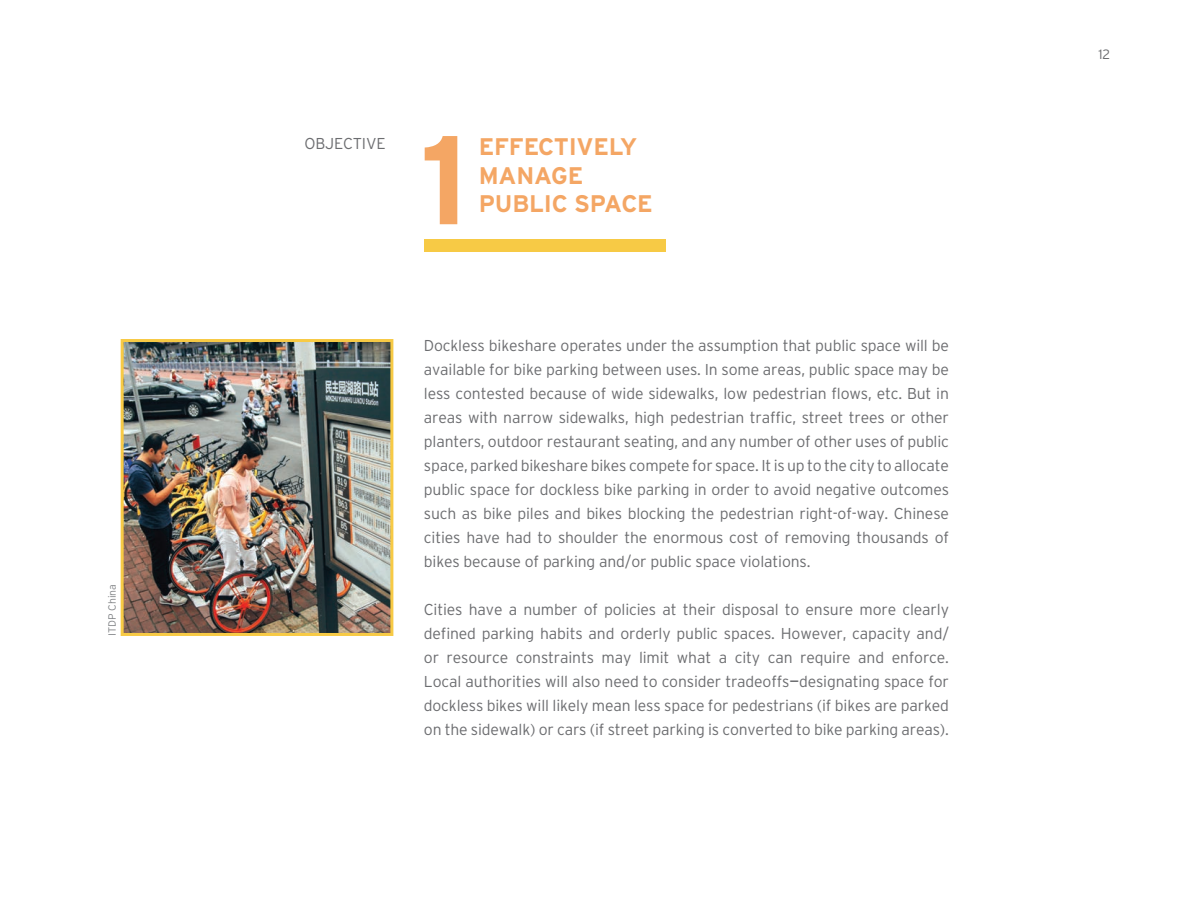
<style>
.page{position:relative;width:1188px;height:918px;background:#fff}
.page>*{position:absolute;margin:0;border:0;box-sizing:border-box;transform-origin:0 0}
.t1{font:700 126px "Interstate";color:#f4a664}
.t2{font:700 24px/28.5px "Interstate";letter-spacing:-.01em;color:#f4a664}
.t3{font:300 15.75px/24px "Interstate";letter-spacing:-.01em;color:#6c6d70;text-align:justify}
.t4{font:300 13.5px "Interstate";color:#6c6d70}
.t5{font:300 10.5px "Interstate";color:#808285}
.s1{font-weight:400}
</style>
<div class="page">
<div style="left:424px;top:239px;width:241px;height:13px;background:#f7ca45"></div>
<img style="left:125px;top:343px;width:264px;height:289px">
<div style="left:121px;top:339px;width:272px;height:297px;border:3px solid #f7ca45"></div>
<p class="t5" style="left:108px;top:636px;width:53px;rotate:-90deg">ITDP China</p>
<p class="t3" style="left:304px;top:132px;width:83px">OBJECTIVE</p>
<h1 class="t1" style="left:420px;top:110px;width:50px">1</h1>
<h2 class="t2" style="left:479px;top:133px;width:175px">EFFECTIVELY<br>MANAGE<br>PUBLIC SPACE</h2>
<p class="t3" style="left:424px;top:334px;width:527px">Dockless bikeshare operates under the assumption that public space will be available for bike parking between uses. In some areas, public space may be less contested because of wide sidewalks, low pedestrian flows, etc. But in areas with narrow sidewalks, high pedestrian traffic, street trees or other planters, outdoor restaurant seating, and any number of other uses of public space, parked bikeshare bikes compete for space. It is up to the city to allocate public space for dockless bike parking in order to avoid negative outcomes such as bike piles and bikes blocking the pedestrian right-of-way. Chinese cities have had to shoulder the enormous cost of removing thousands of bikes because of parking and/or public space violations.</p>
<p class="t3" style="left:424px;top:598px;width:527px">Cities have a number of policies at their disposal to ensure more clearly defined parking habits and orderly public spaces. However, capacity and/ or resource constraints may limit what a city can require and enforce.<br>Local authorities will also need to consider tradeoffs<span class="s1">—</span>designating space for dockless bikes will likely mean less space for pedestrians (if bikes are parked on the sidewalk) or cars (if street parking is converted to bike parking areas).</p>
<p class="t4" style="left:1098px;top:48px;width:13px">12</p>
</div>
